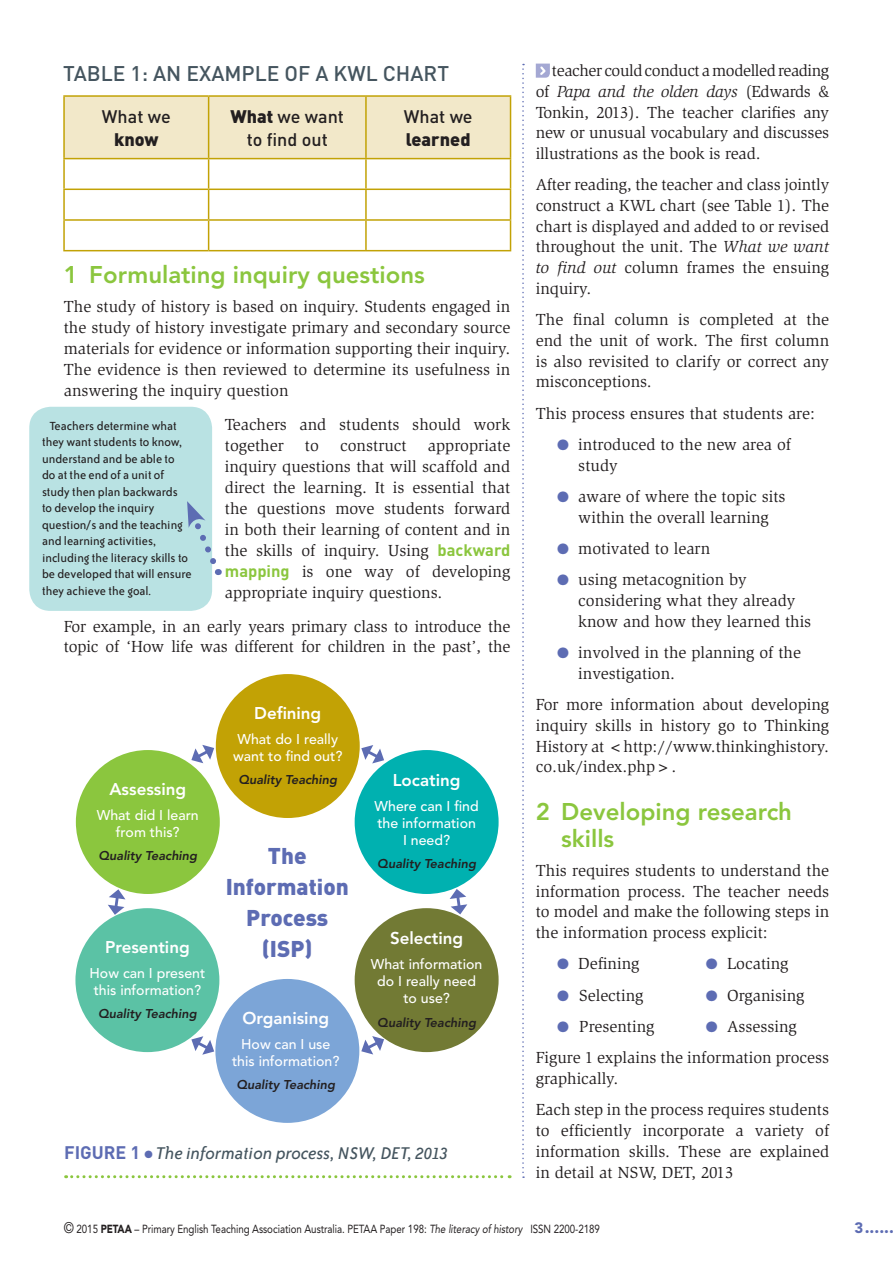
<style>
.page{position:relative;width:893px;height:1263px;background:#fff}
.page>*{position:absolute;margin:0;border:0;box-sizing:border-box;transform-origin:0 0}
.t1{font:800 24px/27px "Avenir";color:#8bc63e}
.t2{font:900 22.5px/31px "DIN";color:#5d6cb3;text-align:center}
.t3{font:500 21px "DIN";color:#45555f}
.t4{font:italic 19.5px "Bailey Sans ITC";color:#45555f}
.t5{font:500 18px/22.5px "DIN";color:#231f20;text-align:center}
.t6{font:900 18px "DIN";color:#231f20}
.t7{font:800 16.95px "Avenir";color:#fff}
.t8{font:16.5px/20.7px "Slimbach";color:#231f20;text-align:justify}
.t9{font:900 16.5px "Avenir";color:#5d6cb3}
.t10{font:500 14.1px/17px "Avenir";color:#fff;text-align:center}
.t11{font:13.5px/16.5px "Bailey Sans ITC";color:#231f20}
.t12{font:italic 800 12.75px "Avenir";color:#231f20}
.t13{font:11.7px "Avenir";letter-spacing:-.005em;color:#231f20;scale:.83 1}
.s1{font-weight:900}
.s2{font-family:"DIN";font-weight:700;color:#8bc63e}
.s3{font-family:"DIN";font-weight:700;font-style:normal;font-size:18px;color:#5d6cb3}
.s4{color:#5d6cb3}
.s5{font-style:italic}
.s6{font-size:15.3px}
.s7{font-size:15px}
</style>
<div class="page">
<svg style="left:536px;top:64px;width:14px;height:14px"></svg>
<div style="left:65px;top:97px;width:445px;height:61px;background:#f2e8c9"></div>
<hr style="left:63px;top:95px;width:146px;height:2px;background:#c2a205">
<hr style="left:63px;top:97px;width:2px;height:61px;background:#c2a205">
<hr style="left:209px;top:95px;width:157px;height:2px;background:#c2a205">
<hr style="left:208px;top:97px;width:1px;height:61px;background:#c2a205">
<hr style="left:366px;top:95px;width:145px;height:2px;background:#c2a205">
<hr style="left:365px;top:97px;width:2px;height:61px;background:#c2a205">
<hr style="left:510px;top:97px;width:1px;height:61px;background:#c2a205">
<hr style="left:63px;top:158px;width:146px;height:1px;background:#c2a205">
<hr style="left:63px;top:159px;width:2px;height:30px;background:#c2a205">
<hr style="left:209px;top:158px;width:157px;height:1px;background:#c2a205">
<hr style="left:208px;top:159px;width:1px;height:30px;background:#c2a205">
<hr style="left:366px;top:158px;width:145px;height:1px;background:#c2a205">
<hr style="left:365px;top:159px;width:2px;height:30px;background:#c2a205">
<hr style="left:510px;top:159px;width:1px;height:30px;background:#c2a205">
<hr style="left:63px;top:189px;width:146px;height:1px;background:#c2a205">
<hr style="left:63px;top:190px;width:2px;height:29px;background:#c2a205">
<hr style="left:209px;top:189px;width:157px;height:1px;background:#c2a205">
<hr style="left:366px;top:189px;width:145px;height:1px;background:#c2a205">
<hr style="left:365px;top:190px;width:2px;height:29px;background:#c2a205">
<hr style="left:63px;top:219px;width:146px;height:2px;background:#c2a205">
<hr style="left:63px;top:221px;width:2px;height:29px;background:#c2a205">
<hr style="left:209px;top:219px;width:157px;height:2px;background:#c2a205">
<svg style="left:208px;top:190px;width:1px;height:60px"></svg>
<hr style="left:366px;top:219px;width:145px;height:2px;background:#c2a205">
<hr style="left:365px;top:221px;width:2px;height:29px;background:#c2a205">
<svg style="left:510px;top:190px;width:1px;height:60px"></svg>
<hr style="left:63px;top:250px;width:146px;height:1px;background:#c2a205">
<hr style="left:209px;top:250px;width:157px;height:1px;background:#c2a205">
<hr style="left:366px;top:250px;width:145px;height:1px;background:#c2a205">
<svg style="left:66px;top:1175px;width:444px;height:3px"></svg>
<div style="left:216px;top:674px;width:144px;height:144px;background:#c2a205;border-radius:50%"></div>
<div style="left:215px;top:979px;width:144px;height:144px;background:#7ca5d7;border-radius:50%"></div>
<div style="left:355px;top:908px;width:144px;height:144px;background:#727a34;border-radius:50%"></div>
<div style="left:355px;top:750px;width:144px;height:144px;background:#00b1b0;border-radius:50%"></div>
<div style="left:76px;top:750px;width:144px;height:144px;background:#8bc63e;border-radius:50%"></div>
<div style="left:75px;top:908px;width:144px;height:144px;background:#5bc2a5;border-radius:50%"></div>
<svg style="left:191px;top:745px;width:23px;height:18px"></svg>
<svg style="left:361px;top:745px;width:23px;height:18px"></svg>
<svg style="left:191px;top:1036px;width:23px;height:19px"></svg>
<svg style="left:108px;top:889px;width:17px;height:26px"></svg>
<svg style="left:361px;top:1036px;width:23px;height:18px"></svg>
<svg style="left:450px;top:889px;width:17px;height:25px"></svg>
<div style="left:29px;top:407px;width:183px;height:204px;background:#b9e2e3;border-radius:21px"></div>
<svg style="left:187px;top:501px;width:35px;height:74px"></svg>
<svg style="left:522px;top:64px;width:2px;height:1114px"></svg>
<p class="t3" style="left:63px;top:59px;width:387px">TABLE 1: AN EXAMPLE OF A KWL CHART</p>
<p class="t5" style="left:102px;top:105px;width:70px">What we</p>
<p class="t6" style="left:114px;top:128px;width:46px">know</p>
<p class="t5" style="left:230px;top:105px;width:115px"><span class="s1">What</span> we want to find out</p>
<p class="t5" style="left:404px;top:105px;width:70px">What we</p>
<p class="t6" style="left:406px;top:128px;width:66px">learned</p>
<h1 class="t1" style="left:64px;top:261px;width:363px">1 Formulating inquiry questions</h1>
<p class="t8" style="left:64px;top:297px;width:448px">The study of history is based on inquiry. Students engaged in the study of history investigate primary and secondary source materials for evidence or information supporting their inquiry.<br>The evidence is then reviewed to determine its usefulness in answering the inquiry question</p>
<p class="t8" style="left:225px;top:414px;width:287px">Teachers and students should work together</p>
<p class="t11" style="left:42px;top:417px;width:151px;text-indent:8px">Teachers determine what they want students to know, understand and be able to<br>do at the end of a unit of study then plan backwards<br>to develop the inquiry question/s and the teaching and learning activities, including the literacy skills to be developed that will ensure they achieve the goal.</p>
<p class="t8" style="left:225px;top:435px;width:287px;text-indent:203px">appropriate inquiry questions that will scaffold and direct the learning. It is essential that the questions move students forward in both their learning of content and in the skills of inquiry. Using <span class="s2">backward mapping</span> is one way of developing appropriate inquiry questions.</p>
<p class="t8" style="left:64px;top:616px;width:448px">For example, in an early years primary class to introduce the topic of ‘How life was different for children in the past’, the</p>
<p class="t8" style="left:305px;top:435px;width:16px">to</p>
<p class="t8" style="left:340px;top:435px;width:68px">construct</p>
<p class="t7" style="left:254px;top:703px;width:69px">Defining</p>
<p class="t10" style="left:233px;top:731px;width:111px">What do I really want to find out?</p>
<p class="t12" style="left:238px;top:772px;width:100px">Quality Teaching</p>
<p class="t7" style="left:109px;top:779px;width:78px">Assessing</p>
<p class="t10" style="left:97px;top:807px;width:103px">What did I learn from this?</p>
<p class="t12" style="left:98px;top:848px;width:100px">Quality Teaching</p>
<h2 class="t2" style="left:226px;top:840px;width:125px">The<br>Information<br>Process (ISP)</h2>
<p class="t7" style="left:105px;top:937px;width:86px">Presenting</p>
<p class="t10" style="left:90px;top:965px;width:117px;text-align:left">How can I present this information?</p>
<p class="t12" style="left:98px;top:1006px;width:100px">Quality Teaching</p>
<p class="t7" style="left:242px;top:1008px;width:88px">Organising</p>
<p class="t10" style="left:232px;top:1036px;width:109px">How can I use this information?</p>
<p class="t12" style="left:236px;top:1077px;width:100px">Quality Teaching</p>
<p class="t7" style="left:393px;top:770px;width:69px">Locating</p>
<p class="t10" style="left:375px;top:798px;width:106px">Where can I find the information<br>I need?</p>
<p class="t12" style="left:377px;top:856px;width:100px">Quality Teaching</p>
<p class="t7" style="left:390px;top:928px;width:75px">Selecting</p>
<p class="t10" style="left:371px;top:956px;width:113px">What information do I really need to use?</p>
<p class="t12" style="left:377px;top:1014px;width:100px">Quality Teaching</p>
<p class="t4" style="left:64px;top:1143px;width:386px"><span class="s3">FIGURE 1</span> <span class="s4">●</span> The information process, NSW, DET, 2013</p>
<p class="t8" style="left:536px;top:60px;width:295px;text-indent:16px">teacher could conduct a modelled reading of <span class="s5">Papa and the olden days</span> (Edwards &amp; Tonkin, 2013). The teacher clarifies any new or unusual vocabulary and discusses illustrations as the book is read.</p>
<p class="t8" style="left:536px;top:175px;width:295px">After reading, the teacher and class jointly construct a KWL chart (see Table 1). The chart is displayed and added to or revised throughout the unit. The <span class="s5">What we want to find out</span> column frames the ensuing inquiry.</p>
<p class="t8" style="left:536px;top:309px;width:295px">The final column is completed at the end the unit of work. The first column is also revisited to clarify or correct any misconceptions.</p>
<p class="t8" style="left:536px;top:403px;width:281px">This process ensures that students are:</p>
<p class="t8" style="left:578px;top:434px;width:214px;text-indent:-21px"><span class="s4">●</span> introduced to the new area of study</p>
<p class="t8" style="left:557px;top:486px;width:230px;text-align:center"><span class="s4">●</span> aware of where the topic sits within the overall learning</p>
<p class="t8" style="left:557px;top:538px;width:155px"><span class="s4">●</span> motivated to learn</p>
<p class="t8" style="left:578px;top:570px;width:234px;text-align:left;text-indent:-21px"><span class="s4">●</span> using metacognition by considering what they already know and how they learned this</p>
<p class="t8" style="left:578px;top:642px;width:224px;text-indent:-21px"><span class="s4">●</span> involved in the planning of the investigation.</p>
<p class="t8" style="left:536px;top:694px;width:295px">For more information about developing inquiry skills in history go to Thinking History at &lt;http://www.thinkinghistory. co.uk/index.php&gt;.</p>
<h1 class="t1" style="left:561px;top:798px;width:232px;text-indent:-26px">2 Developing research skills</h1>
<p class="t8" style="left:536px;top:860px;width:295px">This requires students to understand the information process. The teacher needs to model and make the following steps in the information process explicit:</p>
<p class="t8" style="left:557px;top:953px;width:84px"><span class="s4">●</span> Defining</p>
<p class="t8" style="left:706px;top:953px;width:84px"><span class="s4">●</span> Locating</p>
<p class="t8" style="left:557px;top:985px;width:88px"><span class="s4">●</span> Selecting</p>
<p class="t8" style="left:706px;top:985px;width:100px"><span class="s4">●</span> Organising</p>
<p class="t8" style="left:557px;top:1016px;width:99px"><span class="s4">●</span> Presenting</p>
<p class="t8" style="left:536px;top:1011px;width:295px;line-height:31.3px;text-indent:170px"><span class="s4">●</span> Assessing<br>Figure 1 explains the information process</p>
<p class="t8" style="left:536px;top:1063px;width:295px;line-height:31.3px">graphically.<br>Each step in the process requires students</p>
<p class="t8" style="left:536px;top:1120px;width:295px">to efficiently incorporate a variety of information skills. These are explained in detail at NSW, DET, 2013</p>
<p class="t13" style="left:64px;top:1222px;width:648px"><span class="s6">©</span> 2015 <span class="s1">PETAA</span> – Primary English Teaching Association Australia. PETAA Paper 198: <span class="s5">The literacy of history</span> ISSN 2200-2189</p>
<p class="t9" style="left:854px;top:1217px;width:41px"><span class="s7">3</span>......</p>
</div>
